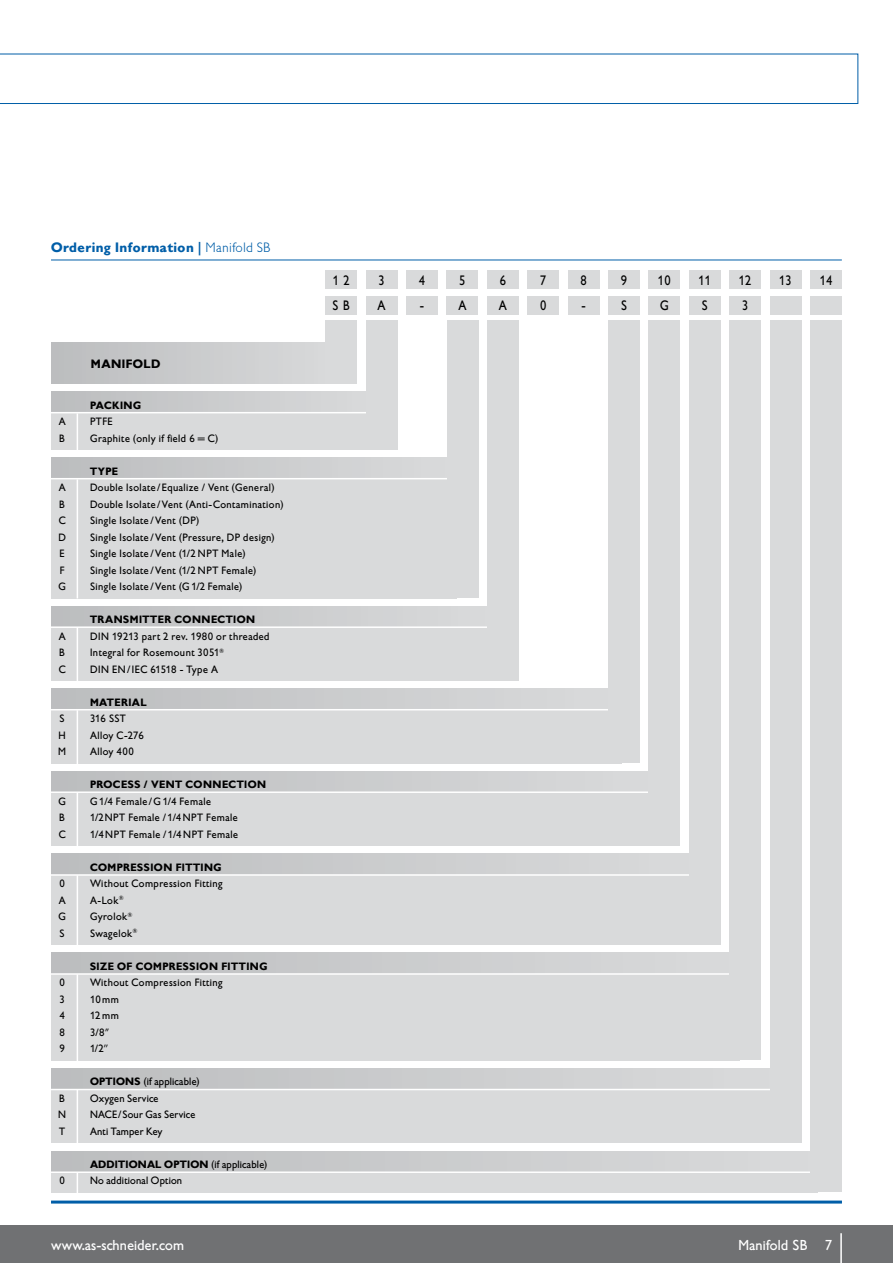
<style>
.page{position:relative;width:893px;height:1263px;background:#fff}
.page>*{position:absolute;margin:0;border:0;box-sizing:border-box;transform-origin:0 0}
.t1{font:14.25px "Gill Sans BQ";color:#fff}
.t2{font:13.5px "Gill Sans BQ";letter-spacing:.005em;color:#000;scale:.9 1}
.t3{font:700 13.5px "Gill Sans BQ";letter-spacing:.015em;color:#005ea8}
.t4{font:700 12px "Gill Sans BQ";letter-spacing:.02em;color:#000}
.t5{font:10.5px/16.5px "Gill Sans BQ";letter-spacing:.025em;color:#000}
.t6{font:10.5px/16.5px "Gill Sans BQ";letter-spacing:.005em;color:#000}
.t7{font:700 10.5px "Gill Sans BQ";letter-spacing:.025em;color:#000}
.s1{font-weight:300}
.s2{font-family:"AG Figures+Pi BQ"}
.s3{font-weight:700}
</style>
<div class="page">
<div style="left:51px;top:771px;width:611px;height:75px;background:#d9dadb"></div>
<div style="left:51px;top:854px;width:669px;height:91px;background:#d9dadb"></div>
<div style="left:51px;top:771px;width:601px;height:21px;background:linear-gradient(to right,#bcbdbf,#d9dadb)"></div>
<div style="left:51px;top:854px;width:640px;height:21px;background:linear-gradient(to right,#bcbdbf,#d9dadb)"></div>
<hr style="left:51px;top:260px;width:791px;height:1px;background:#005ea8">
<hr style="left:51px;top:1200px;width:791px;height:3px;background:#005ea8">
<div style="left:51px;top:1151px;width:766px;height:41px;background:#d9dadb"></div>
<div style="left:51px;top:1068px;width:723px;height:75px;background:#d9dadb"></div>
<div style="left:51px;top:953px;width:689px;height:107px;background:#d9dadb"></div>
<div style="left:51px;top:458px;width:405px;height:140px;background:#d9dadb"></div>
<div style="left:51px;top:606px;width:441px;height:75px;background:#d9dadb"></div>
<div style="left:51px;top:689px;width:570px;height:74px;background:#d9dadb"></div>
<div style="left:51px;top:392px;width:326px;height:58px;background:#d9dadb"></div>
<div style="left:51px;top:342px;width:286px;height:42px;background:linear-gradient(to right,#bbbdbf,#d9dadb)"></div>
<div style="left:51px;top:392px;width:322px;height:20px;background:linear-gradient(to right,#bbbdbf,#d9dadb)"></div>
<div style="left:51px;top:458px;width:395px;height:20px;background:linear-gradient(to right,#bcbdbf,#d9dadb)"></div>
<div style="left:51px;top:606px;width:436px;height:20px;background:linear-gradient(to right,#bbbdbf,#d9dadb)"></div>
<div style="left:51px;top:689px;width:560px;height:20px;background:linear-gradient(to right,#bcbdbf,#d9dadb)"></div>
<div style="left:51px;top:953px;width:680px;height:20px;background:linear-gradient(to right,#bcbdbf,#d9dadb)"></div>
<div style="left:51px;top:1068px;width:720px;height:21px;background:linear-gradient(to right,#bcbdbf,#d9dadb)"></div>
<div style="left:51px;top:1151px;width:759px;height:20px;background:linear-gradient(to right,#bcbdbf,#d9dadb)"></div>
<div style="left:325px;top:296px;width:32px;height:18px;background:#d9dadb"></div>
<div style="left:325px;top:271px;width:32px;height:18px;background:#d9dadb"></div>
<div style="left:366px;top:296px;width:32px;height:18px;background:#d9dadb"></div>
<div style="left:366px;top:271px;width:32px;height:18px;background:#d9dadb"></div>
<div style="left:406px;top:296px;width:32px;height:18px;background:#d9dadb"></div>
<div style="left:406px;top:271px;width:32px;height:18px;background:#d9dadb"></div>
<div style="left:446px;top:296px;width:32px;height:18px;background:#d9dadb"></div>
<div style="left:446px;top:271px;width:32px;height:18px;background:#d9dadb"></div>
<div style="left:487px;top:296px;width:32px;height:18px;background:#d9dadb"></div>
<div style="left:487px;top:271px;width:32px;height:18px;background:#d9dadb"></div>
<div style="left:527px;top:296px;width:32px;height:18px;background:#d9dadb"></div>
<div style="left:527px;top:271px;width:32px;height:18px;background:#d9dadb"></div>
<div style="left:568px;top:296px;width:32px;height:18px;background:#d9dadb"></div>
<div style="left:568px;top:271px;width:32px;height:18px;background:#d9dadb"></div>
<div style="left:608px;top:296px;width:32px;height:18px;background:#d9dadb"></div>
<div style="left:608px;top:271px;width:32px;height:18px;background:#d9dadb"></div>
<div style="left:648px;top:296px;width:32px;height:18px;background:#d9dadb"></div>
<div style="left:648px;top:271px;width:32px;height:18px;background:#d9dadb"></div>
<div style="left:689px;top:296px;width:32px;height:18px;background:#d9dadb"></div>
<div style="left:689px;top:271px;width:32px;height:18px;background:#d9dadb"></div>
<div style="left:729px;top:296px;width:32px;height:18px;background:#d9dadb"></div>
<div style="left:729px;top:271px;width:32px;height:18px;background:#d9dadb"></div>
<div style="left:770px;top:296px;width:31px;height:18px;background:#d9dadb"></div>
<div style="left:770px;top:271px;width:31px;height:18px;background:#d9dadb"></div>
<div style="left:810px;top:296px;width:32px;height:18px;background:#d9dadb"></div>
<div style="left:810px;top:271px;width:32px;height:18px;background:#d9dadb"></div>
<hr style="left:49px;top:412px;width:320px;height:1px;background:#fff">
<hr style="left:49px;top:478px;width:402px;height:1px;background:#fff">
<hr style="left:49px;top:626px;width:445px;height:2px;background:#fff">
<hr style="left:51px;top:709px;width:569px;height:1px;background:#fff">
<hr style="left:50px;top:791px;width:602px;height:2px;background:#fff">
<hr style="left:50px;top:874px;width:645px;height:2px;background:#fff">
<hr style="left:51px;top:973px;width:680px;height:2px;background:#fff">
<hr style="left:51px;top:1089px;width:728px;height:1px;background:#fff">
<hr style="left:51px;top:1171px;width:763px;height:2px;background:#fff">
<hr style="left:77px;top:413px;width:1px;height:38px;background:#fff">
<hr style="left:77px;top:479px;width:1px;height:119px;background:#fff">
<hr style="left:77px;top:710px;width:1px;height:54px;background:#fff">
<hr style="left:77px;top:627px;width:1px;height:54px;background:#fff">
<hr style="left:77px;top:792px;width:1px;height:57px;background:#fff">
<hr style="left:77px;top:875px;width:1px;height:71px;background:#fff">
<hr style="left:77px;top:974px;width:1px;height:87px;background:#fff">
<svg style="left:77px;top:1173px;width:1px;height:19px"></svg>
<hr style="left:77px;top:1090px;width:1px;height:54px;background:#fff">
<div style="left:810px;top:321px;width:32px;height:871px;background:#d9dadb"></div>
<div style="left:770px;top:321px;width:31px;height:822px;background:#d9dadb"></div>
<div style="left:729px;top:321px;width:32px;height:739px;background:#d9dadb"></div>
<div style="left:689px;top:321px;width:32px;height:624px;background:#d9dadb"></div>
<div style="left:648px;top:321px;width:32px;height:525px;background:#d9dadb"></div>
<div style="left:608px;top:321px;width:32px;height:442px;background:#d9dadb"></div>
<div style="left:487px;top:321px;width:32px;height:360px;background:#d9dadb"></div>
<div style="left:447px;top:321px;width:32px;height:277px;background:#d9dadb"></div>
<div style="left:325px;top:321px;width:32px;height:63px;background:#d9dadb"></div>
<div style="left:366px;top:321px;width:32px;height:129px;background:#d9dadb"></div>
<svg style="left:0;top:54px;width:858px;height:50px"></svg>
<div style="left:0;top:1226px;width:893px;height:37px;background:#707173"></div>
<hr style="left:840px;top:1233px;width:2px;height:30px;background:#fff">
<p class="t3" style="left:51px;top:239px;width:221px">Ordering Information | <span class="s1">Manifold SB</span></p>
<p class="t5" style="left:59px;top:413px;width:9px">A<br>B</p>
<p class="t5" style="left:58px;top:479px;width:9px">A<br>B<br>C<br>D<br>E<br>F<br>G</p>
<p class="t5" style="left:59px;top:628px;width:9px;text-align:justify">A B C</p>
<p class="t5" style="left:58px;top:710px;width:10px">S<br>H<br>M</p>
<p class="t5" style="left:58px;top:793px;width:9px;text-align:justify">G B C</p>
<p class="t5" style="left:58px;top:875px;width:9px;text-align:justify">0<br>A G S</p>
<p class="t5" style="left:59px;top:974px;width:7px;text-align:justify">0<br>3<br>4<br>8<br>9</p>
<p class="t5" style="left:58px;top:1090px;width:10px;text-align:justify">B N T</p>
<p class="t5" style="left:59px;top:1172px;width:7px">0</p>
<p class="t4" style="left:91px;top:356px;width:71px">MANIFOLD</p>
<p class="t7" style="left:90px;top:399px;width:53px">PACKING</p>
<p class="t5" style="left:90px;top:414px;width:130px">PTFE<br>Graphite (only if field 6 = C)</p>
<p class="t7" style="left:90px;top:465px;width:30px">TYPE</p>
<p class="t5" style="left:90px;top:480px;width:195px">Double Isolate/Equalize / Vent (General)<br>Double Isolate/Vent (Anti-Contamination)<br>Single Isolate/Vent (DP)<br>Single Isolate/Vent (Pressure, DP design)<br>Single Isolate/Vent (1/2 NPT Male)<br>Single Isolate/Vent (1/2 NPT Female)<br>Single Isolate/Vent (G1/2 Female)</p>
<p class="t7" style="left:90px;top:613px;width:167px">TRANSMITTER CONNECTION</p>
<p class="t5" style="left:90px;top:628px;width:181px">DIN 19213 part 2 rev. 1980 or threaded<br>Integral for Rosemount 3051<sup>®<br></sup>DIN EN/IEC 61518 - Type A</p>
<p class="t7" style="left:90px;top:696px;width:58px">MATERIAL</p>
<p class="t5" style="left:90px;top:711px;width:55px">316 SST<br>Alloy C-276<br>Alloy 400</p>
<p class="t7" style="left:90px;top:778px;width:178px">PROCESS / VENT CONNECTION</p>
<p class="t5" style="left:90px;top:793px;width:150px">G1/4 Female/G1/4 Female<br>1/2NPT Female /1/4NPT Female<br>1/4NPT Female /1/4NPT Female</p>
<p class="t7" style="left:90px;top:861px;width:133px">COMPRESSION FITTING</p>
<p class="t5" style="left:90px;top:875px;width:134px">Without Compression Fitting<br>A-Lok<sup>®<br></sup>Gyrolok<sup>®<br></sup>Swagelok<sup>®</sup></p>
<p class="t7" style="left:90px;top:960px;width:179px">SIZE OF COMPRESSION FITTING</p>
<p class="t5" style="left:90px;top:975px;width:134px">Without Compression Fitting<br>10mm<br>12mm<br>3/8<span class="s2">HH<br></span>1/2<span class="s2">HH</span></p>
<p class="t6" style="left:90px;top:1073px;width:111px"><span class="s3">OPTIONS</span> (if applicable)<br>Oxygen Service<br>NACE/Sour Gas Service<br>Anti Tamper Key</p>
<p class="t6" style="left:90px;top:1156px;width:179px"><span class="s3">ADDITIONAL OPTION</span> (if applicable)<br>No additional Option</p>
<p class="t2" style="left:333px;top:273px;width:21px">1 2</p>
<p class="t2" style="left:333px;top:297px;width:21px">S B</p>
<p class="t2" style="left:378px;top:273px;width:9px">3</p>
<p class="t2" style="left:378px;top:297px;width:11px">A</p>
<p class="t2" style="left:419px;top:273px;width:9px">4</p>
<p class="t2" style="left:420px;top:297px;width:6px">-</p>
<p class="t2" style="left:459px;top:273px;width:9px">5</p>
<p class="t2" style="left:458px;top:297px;width:11px">A</p>
<p class="t2" style="left:500px;top:273px;width:9px">6</p>
<p class="t2" style="left:499px;top:297px;width:11px">A</p>
<p class="t2" style="left:540px;top:273px;width:9px">7</p>
<p class="t2" style="left:540px;top:297px;width:9px">0</p>
<p class="t2" style="left:580px;top:273px;width:9px">8</p>
<p class="t2" style="left:581px;top:297px;width:6px">-</p>
<p class="t2" style="left:621px;top:273px;width:9px">9</p>
<p class="t2" style="left:621px;top:297px;width:8px">S</p>
<p class="t2" style="left:658px;top:273px;width:16px">10</p>
<p class="t2" style="left:660px;top:297px;width:11px">G</p>
<p class="t2" style="left:699px;top:273px;width:15px">11</p>
<p class="t2" style="left:702px;top:297px;width:8px">S</p>
<p class="t2" style="left:739px;top:273px;width:16px">12</p>
<p class="t2" style="left:779px;top:273px;width:16px">13</p>
<p class="t2" style="left:820px;top:273px;width:16px">14</p>
<p class="t2" style="left:742px;top:297px;width:9px">3</p>
<h1 class="t1" style="left:51px;top:1237px;width:135px">www.as-schneider.com</h1>
<h1 class="t1" style="left:738px;top:1237px;width:96px">Manifold SB 7</h1>
</div>
